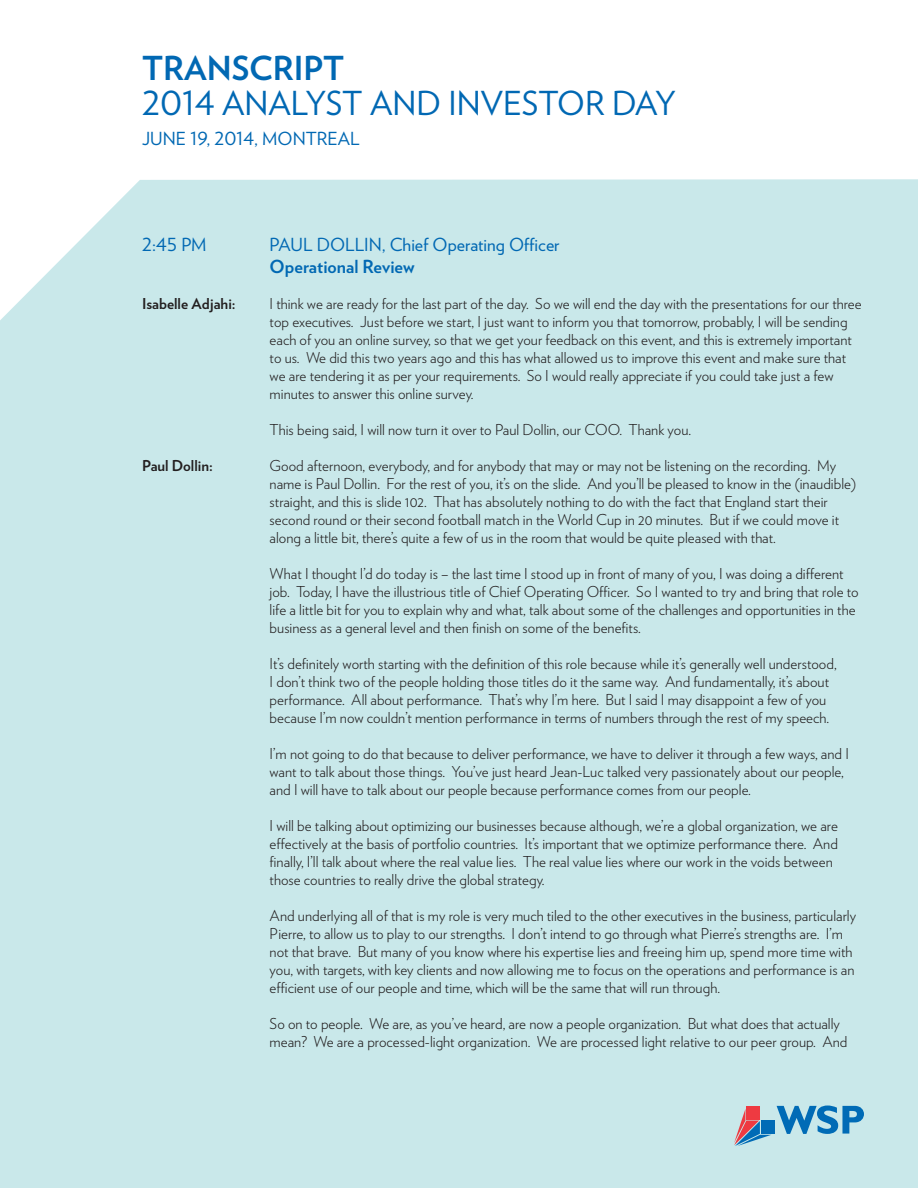
<style>
.page{position:relative;width:918px;height:1188px;background:#fff}
.page>*{position:absolute;margin:0;border:0;box-sizing:border-box;transform-origin:0 0}
.t1{font:33px "Verlag";color:#0168b3}
.t2{font:700 33px "Verlag";color:#0168b3}
.t3{font:18px "Verlag";color:#0168b3}
.t4{font:700 18px "Verlag";color:#0168b3}
.t5{font:300 15px/18px "Verlag";color:#231f20}
.t6{font:700 15px "Verlag";color:#231f20}
</style>
<div class="page">
<div style="left:0;top:179px;width:918px;height:1009px;background:#c9e8ea"></div>
<svg style="left:734px;top:1109px;width:37px;height:37px"></svg>
<div style="left:761px;top:1120px;width:13px;height:14px;background:#006bb6"></div>
<div style="left:746px;top:1106px;width:14px;height:13px;background:#ee3a41"></div>
<svg style="left:777px;top:1106px;width:87px;height:28px;background:#5ea5ce"></svg>
<h1 class="t2" style="left:142px;top:43px;width:204px">TRANSCRIPT</h1>
<h1 class="t1" style="left:142px;top:78px;width:536px">2014 ANALYST AND INVESTOR DAY</h1>
<p class="t3" style="left:142px;top:125px;width:219px">JUNE 19, 2014, MONTREAL</p>
<p class="t3" style="left:142px;top:231px;width:66px">2:45 PM</p>
<p class="t3" style="left:270px;top:231px;width:291px">PAUL DOLLIN, Chief Operating Officer</p>
<p class="t4" style="left:270px;top:252px;width:146px">Operational Review</p>
<p class="t6" style="left:142px;top:292px;width:95px">Isabelle Adjahi:</p>
<p class="t5" style="left:270px;top:294px;width:594px">I think we are ready for the last part of the day. So we will end the day with the presentations for our three top executives. Just before we start, I just want to inform you that tomorrow, probably, I will be sending each of you an online survey, so that we get your feedback on this event, and this is extremely important to us. We did this two years ago and this has what allowed us to improve this event and make sure that we are tendering it as per your requirements. So I would really appreciate if you could take just a few minutes to answer this online survey.</p>
<p class="t5" style="left:270px;top:420px;width:423px">This being said, I will now turn it over to Paul Dollin, our COO. Thank you.</p>
<p class="t6" style="left:142px;top:454px;width:72px">Paul Dollin:</p>
<p class="t5" style="left:270px;top:456px;width:588px">Good afternoon, everybody, and for anybody that may or may not be listening on the recording. My name is Paul Dollin. For the rest of you, it’s on the slide. And you’ll be pleased to know in the (inaudible) straight, and this is slide 102. That has absolutely nothing to do with the fact that England start their second round or their second football match in the World Cup in 20 minutes. But if we could move it along a little bit, there’s quite a few of us in the room that would be quite pleased with that.</p>
<p class="t5" style="left:270px;top:564px;width:591px">What I thought I’d do today is – the last time I stood up in front of many of you, I was doing a different job. Today, I have the illustrious title of Chief Operating Officer. So I wanted to try and bring that role to life a little bit for you to explain why and what, talk about some of the challenges and opportunities in the business as a general level and then finish on some of the benefits.</p>
<p class="t5" style="left:270px;top:654px;width:569px">It’s definitely worth starting with the definition of this role because while it’s generally well understood, I don’t think two of the people holding those titles do it the same way. And fundamentally, it’s about performance. All about performance. That’s why I’m here. But I said I may disappoint a few of you because I’m now couldn’t mention performance in terms of numbers through the rest of my speech.</p>
<p class="t5" style="left:270px;top:744px;width:581px">I’m not going to do that because to deliver performance, we have to deliver it through a few ways, and I want to talk about those things. You’ve just heard Jean-Luc talked very passionately about our people, and I will have to talk about our people because performance comes from our people.</p>
<p class="t5" style="left:270px;top:816px;width:570px">I will be talking about optimizing our businesses because although, we’re a global organization, we are effectively at the basis of portfolio countries. It’s important that we optimize performance there. And finally, I’ll talk about where the real value lies. The real value lies where our work in the voids between those countries to really drive the global strategy.</p>
<p class="t5" style="left:270px;top:906px;width:588px">And underlying all of that is my role is very much tiled to the other executives in the business, particularly Pierre, to allow us to play to our strengths. I don’t intend to go through what Pierre’s strengths are. I’m not that brave. But many of you know where his expertise lies and freeing him up, spend more time with you, with targets, with key clients and now allowing me to focus on the operations and performance is an efficient use of our people and time, which will be the same that will run through.</p>
<p class="t5" style="left:270px;top:1014px;width:579px">So on to people. We are, as you’ve heard, are now a people organization. But what does that actually mean? We are a processed-light organization. We are processed light relative to our peer group. And</p>
</div>
